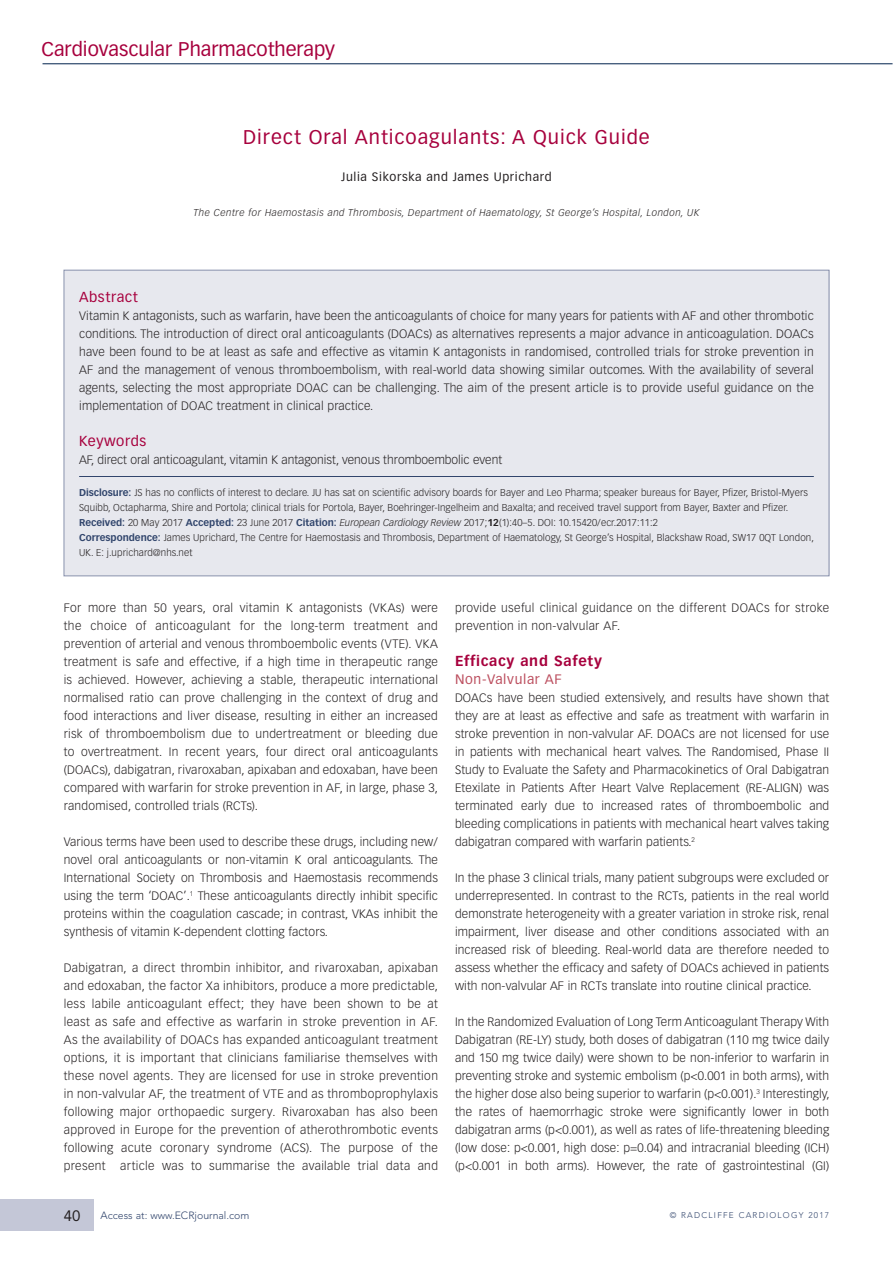
<style>
.page{position:relative;width:893px;height:1263px;background:#fff}
.page>*{position:absolute;margin:0;border:0;box-sizing:border-box;transform-origin:0 0}
.t1{font:19.5px "Vectora LT Std";letter-spacing:.045em;color:#a7003d}
.t2{font:19.5px "Vectora LT Std";color:#a7003d}
.t3{font:15px "Avenir LT Std";color:#231f20}
.t4{font:700 14.25px "Vectora LT Std";letter-spacing:.05em;color:#a7003d}
.t5{font:14.25px "Vectora LT Std";letter-spacing:.04em;color:#a7003d}
.t6{font:13.5px "Vectora LT Std";letter-spacing:.05em;color:#bc4f5f}
.t7{font:300 12px/18px "Vectora LT Std";letter-spacing:.01em;color:#231f20;text-align:justify}
.t8{font:300 12px/18px "Vectora LT Std";letter-spacing:.03em;color:#231f20}
.t9{font:12px "Vectora LT Std";letter-spacing:.05em;color:#231f20}
.t10{font:300 10.5px "Avenir LT Std";color:#31456c}
.t11{font:300 9.75px/15px "Vectora LT Std";letter-spacing:.01em;color:#231f20}
.t12{font:italic 300 9.75px "Vectora LT Std";letter-spacing:.05em;color:#231f20}
.t13{font:300 8.25px "Avenir LT Std";letter-spacing:.15em;color:#31456c}
.s1{font-weight:700;color:#31456c}
.s2{font-style:italic}
.s3{font-weight:700}
</style>
<div class="page">
<div style="left:0;top:1199px;width:94px;height:32px;background:#c4c7d7"></div>
<hr style="left:43px;top:64px;width:849px;height:1px;background:#00224d">
<div style="left:64px;top:270px;width:765px;height:306px;background:#e7e8ee"></div>
<hr style="left:79px;top:476px;width:735px;height:1px;background:#31456c">
<h1 class="t2" style="left:41px;top:38px;width:295px">Cardiovascular Pharmacotherapy</h1>
<h1 class="t1" style="left:243px;top:126px;width:408px">Direct Oral Anticoagulants: A Quick Guide</h1>
<p class="t9" style="left:341px;top:169px;width:212px">Julia Sikorska and James Uprichard</p>
<p class="t12" style="left:194px;top:206px;width:507px">The Centre for Haemostasis and Thrombosis, Department of Haematology, St George’s Hospital, London, UK</p>
<p class="t5" style="left:79px;top:288px;width:60px">Abstract</p>
<p class="t7" style="left:79px;top:306px;width:736px">Vitamin K antagonists, such as warfarin, have been the anticoagulants of choice for many years for patients with AF and other thrombotic conditions. The introduction of direct oral anticoagulants (DOACs) as alternatives represents a major advance in anticoagulation. DOACs have been found to be at least as safe and effective as vitamin K antagonists in randomised, controlled trials for stroke prevention in AF and the management of venous thromboembolism, with real-world data showing similar outcomes. With the availability of several agents, selecting the most appropriate DOAC can be challenging. The aim of the present article is to provide useful guidance on the implementation of DOAC treatment in clinical practice.</p>
<p class="t5" style="left:79px;top:432px;width:69px">Keywords</p>
<p class="t7" style="left:79px;top:450px;width:424px">AF, direct oral anticoagulant, vitamin K antagonist, venous thromboembolic event</p>
<p class="t11" style="left:79px;top:485px;width:736px"><span class="s1">Disclosure:</span> JS has no conflicts of interest to declare. JU has sat on scientific advisory boards for Bayer and Leo Pharma; speaker bureaus for Bayer, Pfizer, Bristol-Myers Squibb, Octapharma, Shire and Portola; clinical trials for Portola, Bayer, Boehringer-Ingelheim and Baxalta; and received travel support from Bayer, Baxter and Pfizer.<br><span class="s1">Received:</span> 20 May 2017 <span class="s1">Accepted:</span> 23 June 2017 <span class="s1">Citation:</span> <span class="s2">European Cardiology Review</span> 2017;<span class="s3">12</span>(1):40–5. DOI: 10.15420/ecr.2017:11:2<br><span class="s1">Correspondence:</span> James Uprichard, The Centre for Haemostasis and Thrombosis, Department of Haematology, St George’s Hospital, Blackshaw Road, SW17 0QT London, UK. E: j.uprichard@nhs.net</p>
<p class="t7" style="left:64px;top:599px;width:376px">For more than 50 years, oral vitamin K antagonists (VKAs) were the choice of anticoagulant for the long-term treatment and prevention of arterial and venous thromboembolic events (VTE). VKA treatment is safe and effective, if a high time in therapeutic range is achieved. However, achieving a stable, therapeutic international normalised ratio can prove challenging in the context of drug and food interactions and liver disease, resulting in either an increased risk of thromboembolism due to undertreatment or bleeding due to overtreatment. In recent years, four direct oral anticoagulants (DOACs), dabigatran, rivaroxaban, apixaban and edoxaban, have been compared with warfarin for stroke prevention in AF, in large, phase 3, randomised, controlled trials (RCTs).</p>
<p class="t7" style="left:64px;top:833px;width:376px">Various terms have been used to describe these drugs, including new/ novel oral anticoagulants or non-vitamin K oral anticoagulants. The International Society on Thrombosis and Haemostasis recommends using the term ‘DOAC’.<sup>1</sup> These anticoagulants directly inhibit specific proteins within the coagulation cascade; in contrast, VKAs inhibit the synthesis of vitamin K-dependent clotting factors.</p>
<p class="t7" style="left:64px;top:959px;width:376px">Dabigatran, a direct thrombin inhibitor, and rivaroxaban, apixaban and edoxaban, the factor Xa inhibitors, produce a more predictable, less labile anticoagulant effect; they have been shown to be at least as safe and effective as warfarin in stroke prevention in AF.<br>As the availability of DOACs has expanded anticoagulant treatment options, it is important that clinicians familiarise themselves with these novel agents. They are licensed for use in stroke prevention in non-valvular AF, the treatment of VTE and as thromboprophylaxis following major orthopaedic surgery. Rivaroxaban has also been approved in Europe for the prevention of atherothrombotic events following acute coronary syndrome (ACS). The purpose of the present article was to summarise the available trial data and</p>
<p class="t8" style="left:455px;top:599px;width:376px">provide useful clinical guidance on the different DOACs for stroke prevention in non-valvular AF.</p>
<p class="t4" style="left:455px;top:652px;width:148px">Efficacy and Safety</p>
<p class="t6" style="left:455px;top:671px;width:109px">Non-Valvular AF</p>
<p class="t7" style="left:455px;top:689px;width:376px">DOACs have been studied extensively, and results have shown that they are at least as effective and safe as treatment with warfarin in stroke prevention in non-valvular AF. DOACs are not licensed for use in patients with mechanical heart valves. The Randomised, Phase II Study to Evaluate the Safety and Pharmacokinetics of Oral Dabigatran Etexilate in Patients After Heart Valve Replacement (RE-ALIGN) was terminated early due to increased rates of thromboembolic and bleeding complications in patients with mechanical heart valves taking dabigatran compared with warfarin patients.<sup>2</sup></p>
<p class="t7" style="left:455px;top:869px;width:376px">In the phase 3 clinical trials, many patient subgroups were excluded or underrepresented. In contrast to the RCTs, patients in the real world demonstrate heterogeneity with a greater variation in stroke risk, renal impairment, liver disease and other conditions associated with an increased risk of bleeding. Real-world data are therefore needed to assess whether the efficacy and safety of DOACs achieved in patients with non-valvular AF in RCTs translate into routine clinical practice.</p>
<p class="t7" style="left:455px;top:1013px;width:376px">In the Randomized Evaluation of Long Term Anticoagulant Therapy With Dabigatran (RE-LY) study, both doses of dabigatran (110 mg twice daily and 150 mg twice daily) were shown to be non-inferior to warfarin in preventing stroke and systemic embolism (p&lt;0.001 in both arms), with the higher dose also being superior to warfarin (p&lt;0.001).<sup>3</sup> Interestingly, the rates of haemorrhagic stroke were significantly lower in both dabigatran arms (p&lt;0.001), as well as rates of life-threatening bleeding (low dose: p&lt;0.001, high dose: p=0.04) and intracranial bleeding (ICH) (p&lt;0.001 in both arms). However, the rate of gastrointestinal (GI)</p>
<p class="t3" style="left:64px;top:1207px;width:18px">40</p>
<p class="t10" style="left:101px;top:1209px;width:150px">Access at: www.ECRjournal.com</p>
<p class="t13" style="left:670px;top:1210px;width:161px">© RADCLIFFE CARDIOLOGY 2017</p>
</div>
